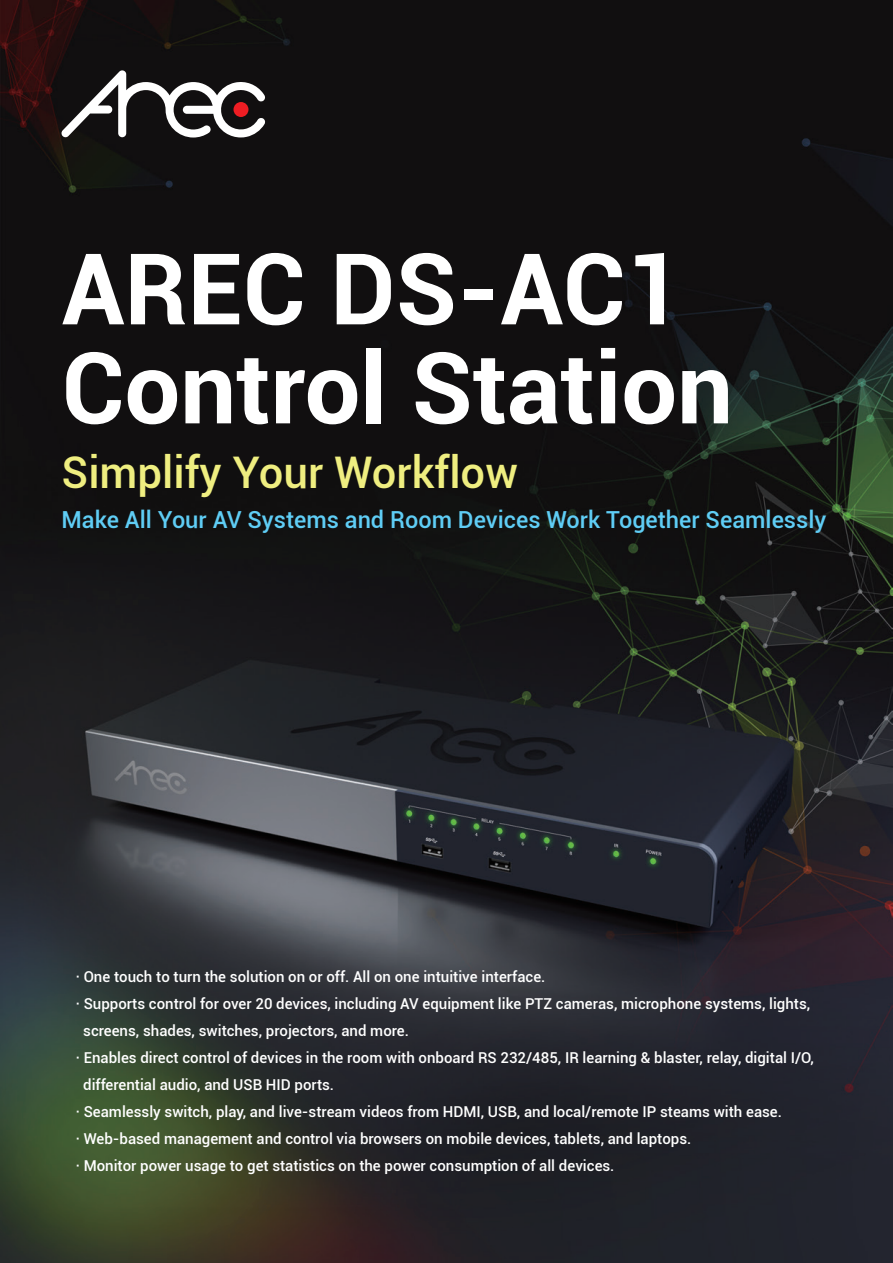
<style>
.page{position:relative;width:893px;height:1263px;background:#fff}
.page>*{position:absolute;margin:0;border:0;box-sizing:border-box;transform-origin:0 0}
.t1{font:700 99px/99px "Roboto";color:#fff}
.t2{font:500 43.65px "Roboto";color:#efee80}
.t3{font:500 23.55px "Roboto";color:#5fcdf5}
.t4{font:500 15px "Roboto";color:#fff}
</style>
<div class="page">
<img style="left:0;top:0;width:893px;height:1263px">
<svg style="left:61px;top:70px;width:205px;height:68px"></svg>
<h1 class="t1" style="left:61px;top:236px;width:673px">AREC DS-AC1<br>Control Station</h1>
<h2 class="t2" style="left:61px;top:442px;width:458px">Simplify Your Workflow</h2>
<h3 class="t3" style="left:61px;top:503px;width:766px">Make All Your AV Systems and Room Devices Work Together Seamlessly</h3>
<p class="t4" style="left:76px;top:966px;width:471px">· One touch to turn the solution on or off. All on one intuitive interface.</p>
<p class="t4" style="left:76px;top:993px;width:736px">· Supports control for over 20 devices, including AV equipment like PTZ cameras, microphone systems, lights,</p>
<p class="t4" style="left:83px;top:1020px;width:327px">screens, shades, switches, projectors, and more.</p>
<p class="t4" style="left:76px;top:1047px;width:740px">· Enables direct control of devices in the room with onboard RS 232/485, IR learning &amp; blaster, relay, digital I/O,</p>
<p class="t4" style="left:83px;top:1074px;width:252px">differential audio, and USB HID ports.</p>
<p class="t4" style="left:76px;top:1101px;width:708px">· Seamlessly switch, play, and live-stream videos from HDMI, USB, and local/remote IP steams with ease.</p>
<p class="t4" style="left:76px;top:1128px;width:617px">· Web-based management and control via browsers on mobile devices, tablets, and laptops.</p>
<p class="t4" style="left:76px;top:1155px;width:540px">· Monitor power usage to get statistics on the power consumption of all devices.</p>
</div>
